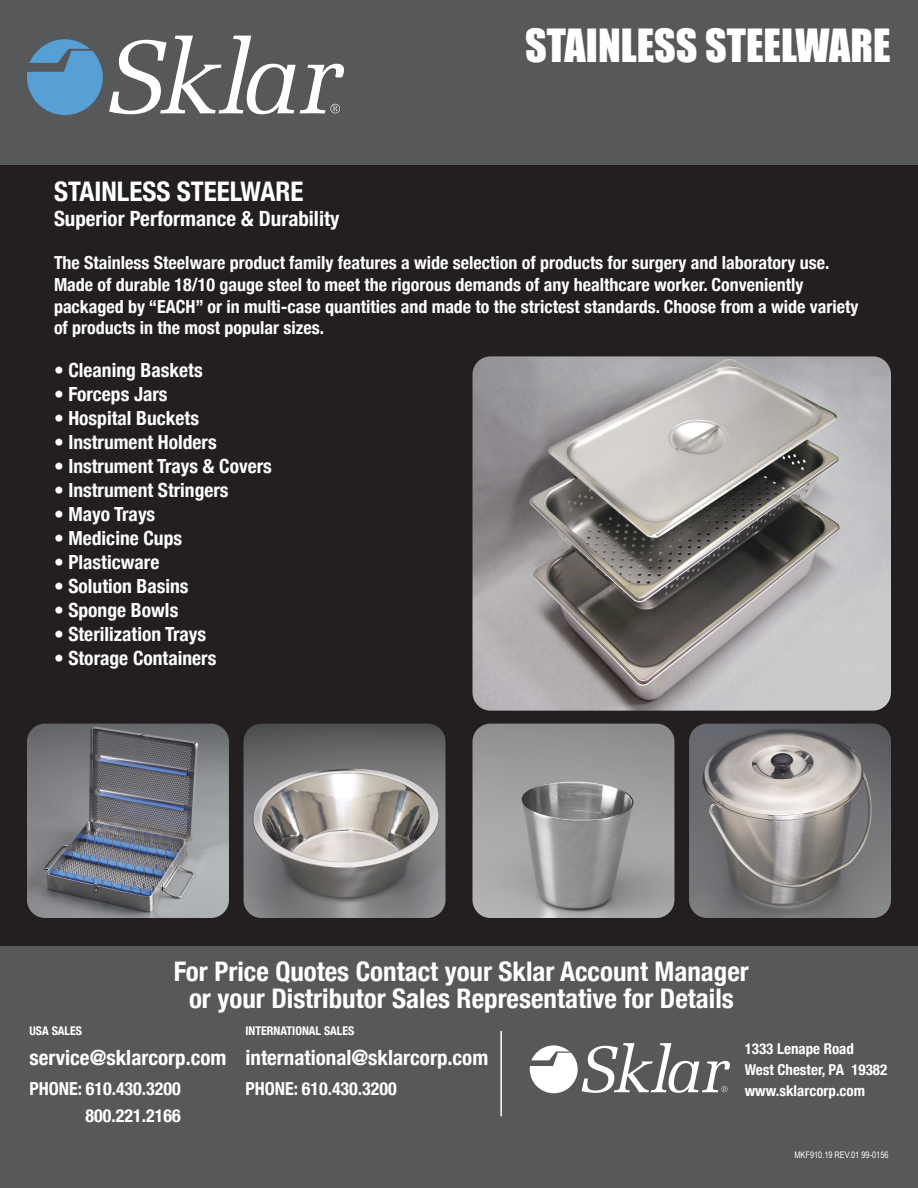
<style>
.page{position:relative;width:918px;height:1188px;background:#fff}
.page>*{position:absolute;margin:0;border:0;box-sizing:border-box;transform-origin:0 0}
.t1{font:42px "Impact";color:#fff}
.t2{font:700 condensed 27px "Helvetica Neue";color:#fff}
.t3{font:700 condensed 21px "Helvetica Neue";color:#fff}
.t4{font:700 condensed 19.5px "Helvetica Neue";color:#fff}
.t5{font:700 condensed 18px/21.6px "Helvetica Neue";color:#fff}
.t6{font:700 condensed 15px "Helvetica Neue";color:#fff}
.t7{font:700 condensed 12px "Helvetica Neue";color:#fff}
.t8{font:9px "Arial Narrow";color:#fff}
</style>
<div class="page">
<div style="left:0;top:5px;width:918px;height:943px;background:#231f20"></div>
<div style="left:0;top:0;width:918px;height:164px;background:#57585a"></div>
<img style="left:472px;top:356px;width:419px;height:355px">
<div style="left:0;top:946px;width:918px;height:242px;background:#57585a"></div>
<svg style="left:530px;top:1043px;width:200px;height:50px"></svg>
<hr style="left:500px;top:1031px;width:2px;height:85px;background:#fff">
<svg style="left:27px;top:39px;width:76px;height:76px"></svg>
<svg style="left:109px;top:36px;width:235px;height:78px"></svg>
<img style="left:244px;top:724px;width:202px;height:194px">
<img style="left:27px;top:724px;width:202px;height:194px">
<img style="left:472px;top:724px;width:202px;height:194px">
<img style="left:689px;top:724px;width:202px;height:194px">
<p class="t1" style="left:525px;top:13px;width:367px">STAINLESS STEELWARE</p>
<p class="t2" style="left:54px;top:169px;width:251px">STAINLESS STEELWARE</p>
<p class="t3" style="left:54px;top:201px;width:287px">Superior Performance &amp; Durability</p>
<p class="t5" style="left:54px;top:251px;width:806px">The Stainless Steelware product family features a wide selection of products for surgery and laboratory use.<br>Made of durable 18/10 gauge steel to meet the rigorous demands of any healthcare worker. Conveniently packaged by “EACH” or in multi-case quantities and made to the strictest standards. Choose from a wide variety of products in the most popular sizes.</p>
<p class="t4" style="left:54px;top:354px;width:150px">• Cleaning Baskets</p>
<p class="t4" style="left:54px;top:378px;width:115px">• Forceps Jars</p>
<p class="t4" style="left:54px;top:402px;width:147px">• Hospital Buckets</p>
<p class="t4" style="left:54px;top:426px;width:164px">• Instrument Holders</p>
<p class="t4" style="left:54px;top:450px;width:219px">• Instrument Trays &amp; Covers</p>
<p class="t4" style="left:54px;top:474px;width:176px">• Instrument Stringers</p>
<p class="t4" style="left:54px;top:498px;width:103px">• Mayo Trays</p>
<p class="t4" style="left:54px;top:522px;width:130px">• Medicine Cups</p>
<p class="t4" style="left:54px;top:546px;width:107px">• Plasticware</p>
<p class="t4" style="left:54px;top:570px;width:136px">• Solution Basins</p>
<p class="t4" style="left:54px;top:594px;width:126px">• Sponge Bowls</p>
<p class="t4" style="left:54px;top:618px;width:154px">• Sterilization Trays</p>
<p class="t4" style="left:54px;top:642px;width:164px">• Storage Containers</p>
<p class="t2" style="left:174px;top:949px;width:576px">For Price Quotes Contact your Sklar Account Manager</p>
<p class="t2" style="left:189px;top:976px;width:546px">or your Distributor Sales Representative for Details</p>
<p class="t7" style="left:29px;top:1021px;width:54px">USA SALES</p>
<p class="t7" style="left:245px;top:1021px;width:111px">INTERNATIONAL SALES</p>
<p class="t3" style="left:29px;top:1040px;width:460px">service@sklarcorp.com international@sklarcorp.com</p>
<p class="t5" style="left:29px;top:1077px;width:153px">PHONE: 610.430.3200</p>
<p class="t5" style="left:245px;top:1077px;width:153px">PHONE: 610.430.3200</p>
<p class="t5" style="left:86px;top:1104px;width:97px">800.221.2166</p>
<p class="t6" style="left:745px;top:1036px;width:111px">1333 Lenape Road</p>
<p class="t6" style="left:745px;top:1057px;width:144px">West Chester, PA 19382</p>
<p class="t6" style="left:745px;top:1078px;width:122px">www.sklarcorp.com</p>
<p class="t8" style="left:794px;top:1148px;width:96px">MKF910.19 REV.01 99-0156</p>
</div>
